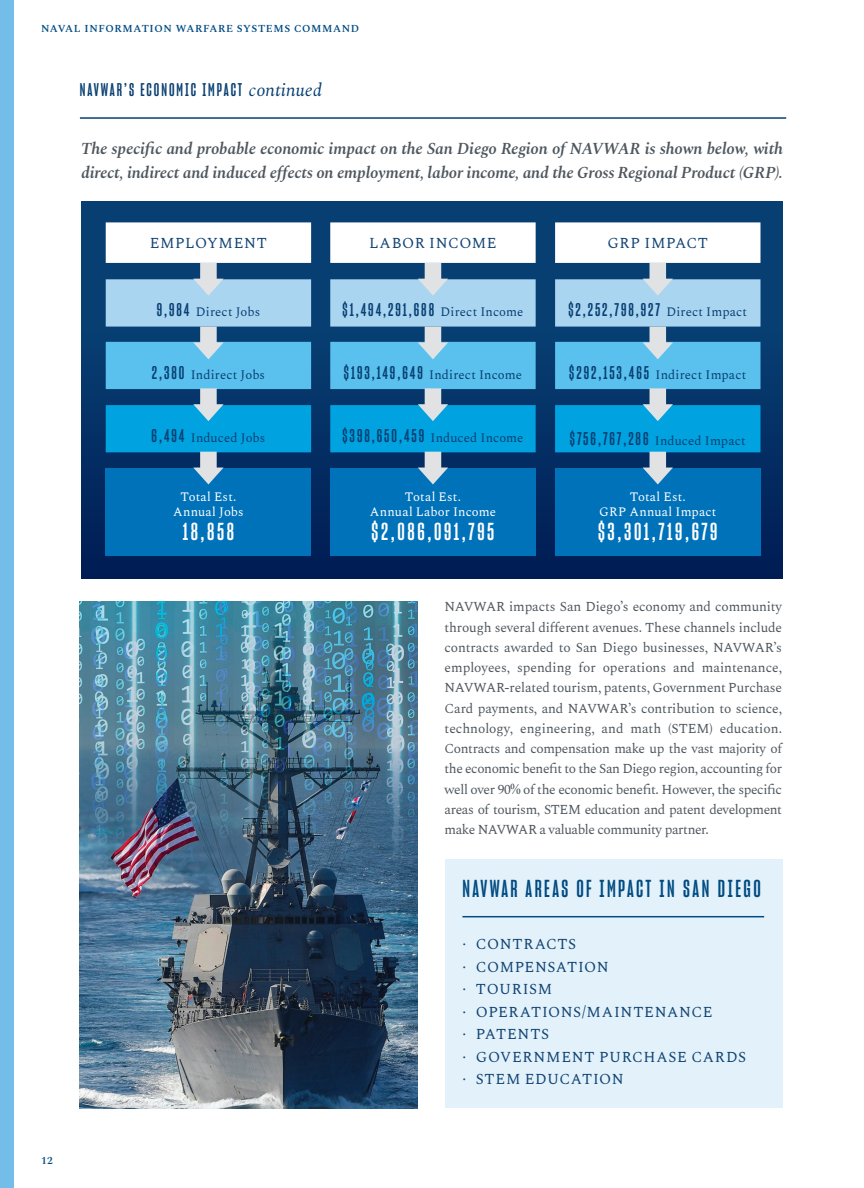
<style>
.page{position:relative;width:864px;height:1188px;background:#fff}
.page>*{position:absolute;margin:0;border:0;box-sizing:border-box;transform-origin:0 0}
.t1{font:24px "Sharp Grotesk Sm Bold 11";letter-spacing:.105em;color:#fff}
.t2{font:24px "Sharp Grotesk Sm Bold 11";letter-spacing:.1em;color:#004b82}
.t3{font:18px "Sharp Grotesk Sm Bold 11";letter-spacing:.11em;color:#083f72}
.t4{font:italic 600 16.5px/24px "Spectral";letter-spacing:-.01em;color:#4e575e}
.t5{font:15px/22.5px "Spectral";letter-spacing:.04em;color:#104372}
.t6{font:13.5px/20.2px "Spectral";letter-spacing:-.03em;color:#4e575e;text-align:justify}
.t7{font:12.75px "Spectral";letter-spacing:.01em;color:#083f72}
.t8{font:12.75px/15.3px "Spectral";letter-spacing:.015em;color:#fff;text-align:center}
.t9{font:600 10.5px "Spectral";letter-spacing:.06em;color:#004b82}
.s1{font-family:"Spectral";font-style:italic}
.s2{font-family:"Sharp Grotesk Sm Bold 11";font-size:18px}
.s3{font-family:"Spectral";font-size:12.75px}
</style>
<div class="page">
<div style="left:0;top:0;width:14px;height:1188px;background:#73bde9"></div>
<div style="left:446px;top:860px;width:337px;height:248px;background:#e3f2fa"></div>
<img style="left:80px;top:601px;width:337px;height:507px">
<hr style="left:462px;top:916px;width:302px;height:1px;background:#004b82">
<hr style="left:80px;top:117px;width:706px;height:2px;background:#083f72">
<div style="left:81px;top:201px;width:702px;height:378px;background:#083f72"></div>
<div style="left:81px;top:334px;width:702px;height:245px;background:linear-gradient(to bottom,#083f72,#001d55)"></div>
<div style="left:106px;top:468px;width:205px;height:87px;background:#0072ba"></div>
<div style="left:330px;top:468px;width:206px;height:87px;background:#0072ba"></div>
<div style="left:555px;top:468px;width:205px;height:87px;background:#0072ba"></div>
<svg style="left:555px;top:222px;width:206px;height:262px"></svg>
<svg style="left:330px;top:222px;width:206px;height:262px"></svg>
<svg style="left:106px;top:222px;width:205px;height:262px"></svg>
<p class="t9" style="left:41px;top:21px;width:320px">NAVAL INFORMATION WARFARE SYSTEMS COMMAND</p>
<h2 class="t3" style="left:80px;top:79px;width:244px">NAVWAR’S ECONOMIC IMPACT <span class="s1">continued</span></h2>
<p class="t4" style="left:81px;top:137px;width:704px">The specific and probable economic impact on the San Diego Region of NAVWAR is shown below, with direct, indirect and induced effects on employment, labor income, and the Gross Regional Product (GRP).</p>
<p class="t5" style="left:150px;top:233px;width:119px">EMPLOYMENT</p>
<p class="t5" style="left:369px;top:233px;width:129px">LABOR INCOME</p>
<p class="t5" style="left:608px;top:233px;width:102px">GRP IMPACT</p>
<p class="t7" style="left:157px;top:303px;width:105px"><span class="s2">9,984</span> Direct Jobs</p>
<h2 class="t3" style="left:343px;top:299px;width:182px">$1,494,291,688 <span class="s3">Direct Income</span></h2>
<h2 class="t3" style="left:568px;top:299px;width:180px">$2,252,798,927 <span class="s3">Direct Impact</span></h2>
<p class="t9" style="left:41px;top:1152px;width:13px">12</p>
<p class="t7" style="left:152px;top:366px;width:115px"><span class="s2">2,380</span> Indirect Jobs</p>
<p class="t7" style="left:344px;top:366px;width:180px"><span class="s2">$193,149,649</span> Indirect Income</p>
<p class="t7" style="left:569px;top:366px;width:179px"><span class="s2">$292,153,465</span> Indirect Impact</p>
<p class="t7" style="left:152px;top:429px;width:115px"><span class="s2">6,494</span> Induced Jobs</p>
<p class="t7" style="left:342px;top:429px;width:182px"><span class="s2">$398,650,459</span> Induced Income</p>
<p class="t7" style="left:570px;top:431px;width:177px"><span class="s2">$756,767,286</span> Induced Impact</p>
<p class="t8" style="left:173px;top:489px;width:72px">Total Est.<br>Annual Jobs</p>
<h1 class="t1" style="left:183px;top:516px;width:53px">18,858</h1>
<p class="t8" style="left:370px;top:489px;width:128px">Total Est.<br>Annual Labor Income</p>
<h1 class="t1" style="left:372px;top:516px;width:124px">$2,086,091,795</h1>
<p class="t8" style="left:599px;top:489px;width:119px">Total Est.<br>GRP Annual Impact</p>
<h1 class="t1" style="left:598px;top:516px;width:121px">$3,301,719,679</h1>
<p class="t6" style="left:445px;top:597px;width:339px">NAVWAR impacts San Diego’s economy and community through several different avenues. These channels include contracts awarded to San Diego businesses, NAVWAR’s employees, spending for operations and maintenance, NAVWAR-related tourism, patents, Government Purchase Card payments, and NAVWAR’s contribution to science, technology, engineering, and math (STEM) education.<br>Contracts and compensation make up the vast majority of the economic benefit to the San Diego region, accounting for well over 90% of the economic benefit. However, the specific areas of tourism, STEM education and patent development make NAVWAR a valuable community partner.</p>
<h1 class="t2" style="left:462px;top:874px;width:300px">NAVWAR AREAS OF IMPACT IN SAN DIEGO</h1>
<p class="t5" style="left:462px;top:933px;width:285px">· CONTRACTS<br>· COMPENSATION<br>· TOURISM<br>· OPERATIONS/MAINTENANCE<br>· PATENTS<br>· GOVERNMENT PURCHASE CARDS · STEM EDUCATION</p>
</div>
